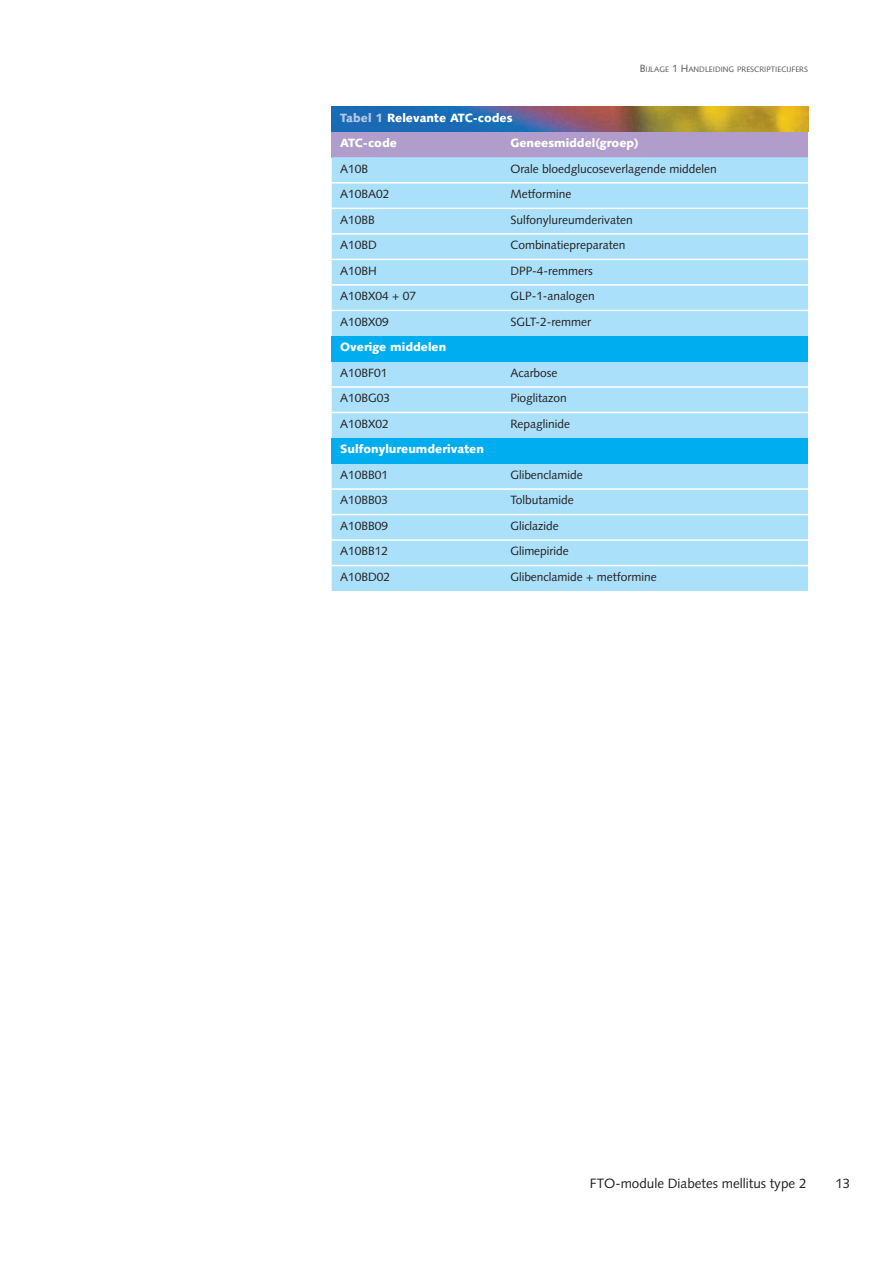
<style>
.page{position:relative;width:893px;height:1263px;background:#fff}
.page>*{position:absolute;margin:0;border:0;box-sizing:border-box;transform-origin:0 0}
.t1{font:13.5px "Syntax";color:#231f20}
.t2{font:12px "Syntax";color:#231f20}
.t3{font:900 12px/25.5px "Syntax";color:#fff}
.t4{font:7.8px "Syntax";color:#57585a}
.s1{font-size:10.5px}
.s2{color:#b5c8e6}
</style>
<div class="page">
<img style="left:332px;top:106px;width:476px;height:26px">
<div style="left:332px;top:132px;width:476px;height:25px;background:#b09dcb"></div>
<div style="left:332px;top:157px;width:476px;height:434px;background:#aae0f9"></div>
<hr style="left:332px;top:259px;width:476px;height:1px;background:#fff">
<hr style="left:332px;top:182px;width:476px;height:2px;background:#fff">
<hr style="left:332px;top:208px;width:476px;height:1px;background:#fff">
<hr style="left:332px;top:233px;width:476px;height:2px;background:#fff">
<hr style="left:332px;top:284px;width:476px;height:2px;background:#fff">
<hr style="left:332px;top:310px;width:476px;height:1px;background:#fff">
<hr style="left:332px;top:386px;width:476px;height:2px;background:#fff">
<hr style="left:332px;top:412px;width:476px;height:1px;background:#fff">
<hr style="left:332px;top:488px;width:476px;height:2px;background:#fff">
<hr style="left:332px;top:514px;width:476px;height:1px;background:#fff">
<hr style="left:332px;top:539px;width:476px;height:2px;background:#fff">
<hr style="left:332px;top:565px;width:476px;height:1px;background:#fff">
<div style="left:332px;top:336px;width:476px;height:25px;background:#00aeef"></div>
<div style="left:332px;top:438px;width:476px;height:25px;background:#00aeef"></div>
<p class="t4" style="left:640px;top:66px;width:170px"><span class="s1">B</span>IJLAGE <span class="s1">1 H</span>ANDLEIDING PRESCRIPTIECIJFERS</p>
<p class="t3" style="left:340px;top:106px;width:174px"><span class="s2">Tabel 1</span> Relevante ATC-codes<br>ATC-code</p>
<p class="t3" style="left:510px;top:131px;width:130px">Geneesmiddel(groep)</p>
<p class="t2" style="left:340px;top:164px;width:29px">A10B</p>
<p class="t2" style="left:510px;top:164px;width:208px">Orale bloedglucoseverlagende middelen</p>
<p class="t2" style="left:340px;top:189px;width:51px">A10BA02</p>
<p class="t2" style="left:510px;top:189px;width:63px">Metformine</p>
<p class="t2" style="left:340px;top:215px;width:36px">A10BB</p>
<p class="t2" style="left:510px;top:215px;width:124px">Sulfonylureumderivaten</p>
<p class="t2" style="left:340px;top:240px;width:38px">A10BD</p>
<p class="t2" style="left:510px;top:240px;width:117px">Combinatiepreparaten</p>
<p class="t2" style="left:340px;top:266px;width:38px">A10BH</p>
<p class="t2" style="left:510px;top:266px;width:84px">DPP-4-remmers</p>
<p class="t2" style="left:340px;top:291px;width:77px">A10BX04 + 07</p>
<p class="t2" style="left:510px;top:291px;width:86px">GLP-1-analogen</p>
<p class="t2" style="left:340px;top:317px;width:50px">A10BX09</p>
<p class="t2" style="left:510px;top:317px;width:82px">SGLT-2-remmer</p>
<p class="t3" style="left:340px;top:335px;width:108px">Overige middelen</p>
<p class="t2" style="left:340px;top:368px;width:49px">A10BF01</p>
<p class="t2" style="left:510px;top:368px;width:49px">Acarbose</p>
<p class="t2" style="left:340px;top:393px;width:51px">A10BG03</p>
<p class="t2" style="left:510px;top:393px;width:58px">Pioglitazon</p>
<p class="t2" style="left:340px;top:419px;width:50px">A10BX02</p>
<p class="t2" style="left:510px;top:419px;width:61px">Repaglinide</p>
<p class="t3" style="left:340px;top:437px;width:145px">Sulfonylureumderivaten</p>
<p class="t2" style="left:340px;top:470px;width:49px">A10BB01</p>
<p class="t2" style="left:510px;top:470px;width:74px">Glibenclamide</p>
<p class="t2" style="left:340px;top:495px;width:49px">A10BB03</p>
<p class="t2" style="left:510px;top:495px;width:65px">Tolbutamide</p>
<p class="t2" style="left:340px;top:521px;width:49px">A10BB09</p>
<p class="t2" style="left:510px;top:521px;width:50px">Gliclazide</p>
<p class="t2" style="left:340px;top:546px;width:49px">A10BB12</p>
<p class="t2" style="left:510px;top:546px;width:60px">Glimepiride</p>
<p class="t2" style="left:340px;top:572px;width:51px">A10BD02</p>
<p class="t2" style="left:510px;top:572px;width:148px">Glibenclamide + metformine</p>
<p class="t1" style="left:590px;top:1178px;width:218px">FTO-module Diabetes mellitus type 2</p>
<p class="t1" style="left:835px;top:1178px;width:16px">13</p>
</div>
